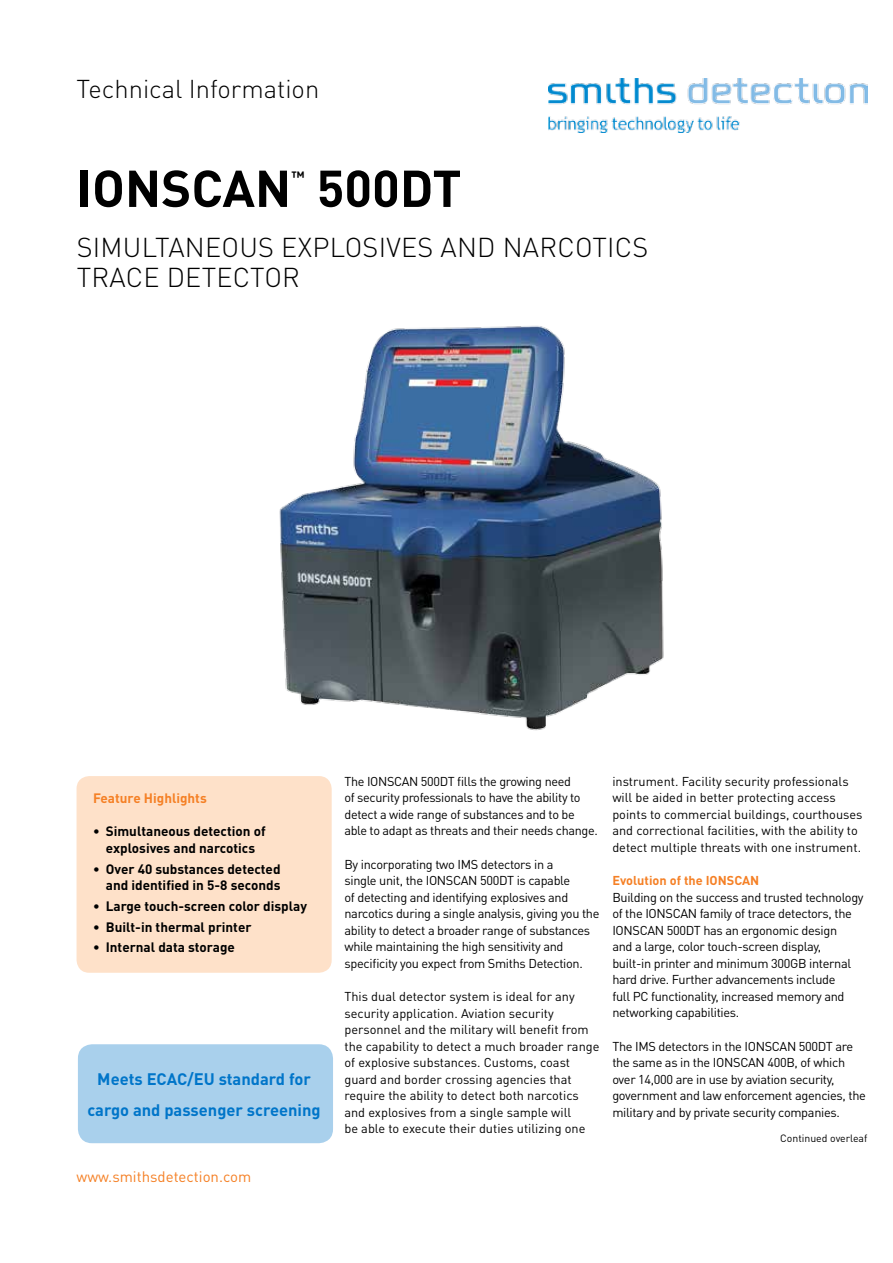
<style>
.page{position:relative;width:893px;height:1263px;background:#fff}
.page>*{position:absolute;margin:0;border:0;box-sizing:border-box;transform-origin:0 0}
.t1{font:700 51px "DIN Pro";color:#000}
.t2{font:300 27px/30px "DIN Pro";letter-spacing:.01em;color:#000}
.t3{font:300 25.5px "DIN Pro";color:#000}
.t4{font:700 16.5px/31.5px "DIN Pro";color:#0075c9;text-align:center}
.t5{font:15px "DIN Pro";color:#f58025}
.t6{font:700 14.85px "DIN Pro";color:#000}
.t7{font:700 13.5px/16.5px "DIN Pro";color:#000;text-align:center}
.t8{font:700 13.5px "DIN Pro";color:#f58025}
.t9{font:12.75px/16.5px "DIN Pro";letter-spacing:-.025em;color:#000}
.t10{font:12.75px/16.5px "DIN Pro";color:#000}
.t11{font:700 12.75px "DIN Pro";color:#f58025}
.t12{font:10.5px "DIN Pro";color:#000}
</style>
<div class="page">
<img style="left:549px;top:79px;width:318px;height:54px">
<img style="left:279px;top:325px;width:385px;height:406px">
<div style="left:78px;top:1044px;width:255px;height:99px;background:#a9d0ec;border-radius:14px"></div>
<div style="left:77px;top:776px;width:255px;height:197px;background:#fee1c9;border-radius:13px"></div>
<h3 class="t3" style="left:77px;top:72px;width:244px">Technical Information</h3>
<h1 class="t1" style="left:77px;top:154px;width:216px">IONSCAN</h1>
<p class="t6" style="left:291px;top:167px;width:15px">™</p>
<h1 class="t1" style="left:317px;top:154px;width:146px">500DT</h1>
<h2 class="t2" style="left:77px;top:231px;width:573px">SIMULTANEOUS EXPLOSIVES AND NARCOTICS<br>TRACE DETECTOR</h2>
<p class="t8" style="left:93px;top:789px;width:115px">Feature Highlights</p>
<p class="t7" style="left:93px;top:823px;width:174px">• Simultaneous detection of explosives and narcotics</p>
<p class="t7" style="left:93px;top:860px;width:189px;text-align:right">• Over 40 substances detected and identified in 5-8 seconds</p>
<p class="t7" style="left:93px;top:897px;width:215px">• Large touch-screen color display</p>
<p class="t7" style="left:93px;top:918px;width:160px">• Built-in thermal printer</p>
<p class="t7" style="left:93px;top:939px;width:143px">• Internal data storage</p>
<p class="t4" style="left:87px;top:1062px;width:235px">Meets ECAC/EU standard for cargo and passenger screening</p>
<p class="t5" style="left:77px;top:1166px;width:176px">www.smithsdetection.com</p>
<p class="t9" style="left:344px;top:772px;width:255px">The IONSCAN 500DT fills the growing need<br>of security professionals to have the ability to detect a wide range of substances and to be able to adapt as threats and their needs change.</p>
<p class="t9" style="left:344px;top:855px;width:257px">By incorporating two IMS detectors in a<br>single unit, the IONSCAN 500DT is capable<br>of detecting and identifying explosives and narcotics during a single analysis, giving you the ability to detect a broader range of substances while maintaining the high sensitivity and specificity you expect from Smiths Detection.</p>
<p class="t10" style="left:344px;top:988px;width:257px">This dual detector system is ideal for any security application. Aviation security personnel and the military will benefit from the capability to detect a much broader range of explosive substances. Customs, coast guard and border crossing agencies that require the ability to detect both narcotics and explosives from a single sample will<br>be able to execute their duties utilizing one</p>
<p class="t10" style="left:612px;top:772px;width:252px">instrument. Facility security professionals will be aided in better protecting access points to commercial buildings, courthouses and correctional facilities, with the ability to detect multiple threats with one instrument.</p>
<p class="t11" style="left:612px;top:872px;width:149px">Evolution of the IONSCAN</p>
<p class="t9" style="left:612px;top:888px;width:253px">Building on the success and trusted technology of the IONSCAN family of trace detectors, the IONSCAN 500DT has an ergonomic design<br>and a large, color touch‑screen display,<br>built-in printer and minimum 300GB internal hard drive. Further advancements include<br>full PC functionality, increased memory and networking capabilities.</p>
<p class="t9" style="left:612px;top:1037px;width:255px">The IMS detectors in the IONSCAN 500DT are the same as in the IONSCAN 400B, of which over 14,000 are in use by aviation security, government and law enforcement agencies, the military and by private security companies.</p>
<p class="t12" style="left:780px;top:1131px;width:89px">Continued overleaf</p>
</div>
